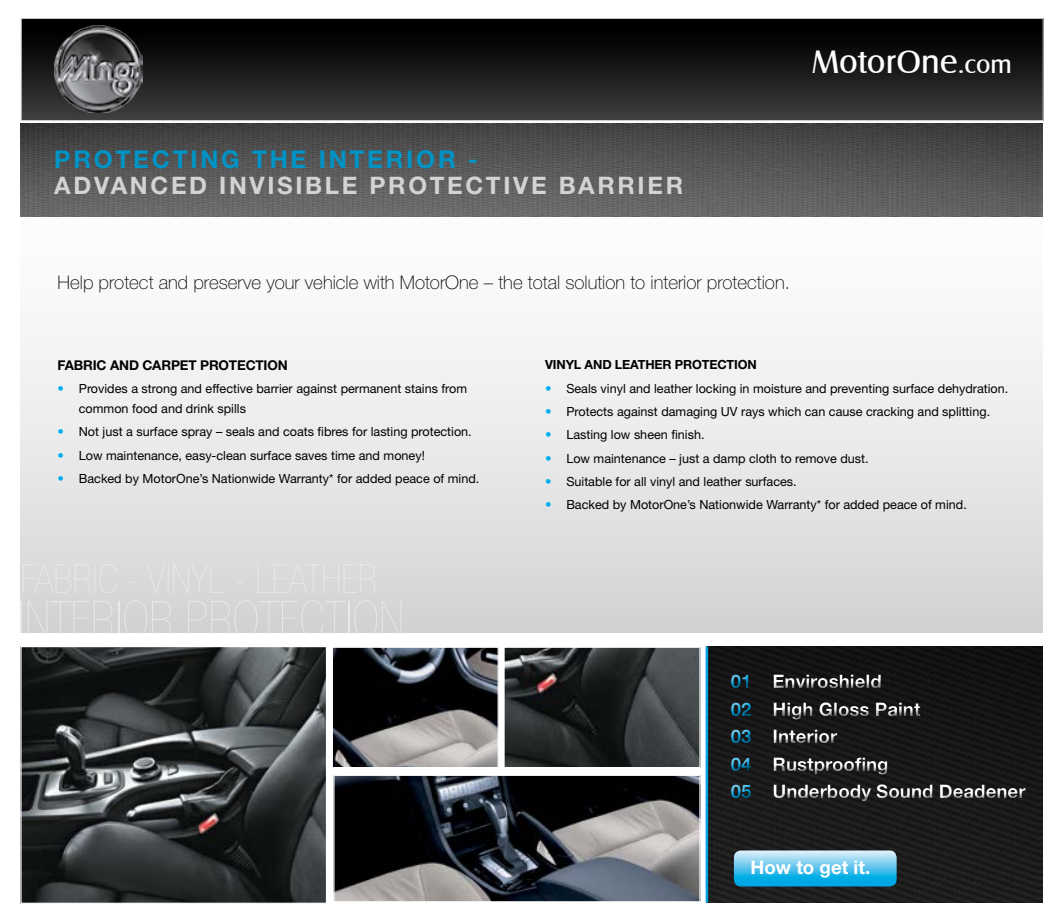
<style>
.page{position:relative;width:1063px;height:922px;background:#fff}
.page>*{position:absolute;margin:0;border:0;box-sizing:border-box;transform-origin:0 0}
.t1{font:33.5px "Castle T";color:#fff}
.t2{font:700 24.5px "Helvetica Neue";letter-spacing:.11em;color:#0094c6}
.t3{font:700 24.12px "Helvetica Neue";letter-spacing:.11em;color:#d1d3d4}
.t4{font:700 18.75px/27.5px "Helvetica Neue";color:#fff}
.t5{font:100 18.75px "Helvetica Neue";color:#000}
.t6{font:700 13.5px "Helvetica Neue";letter-spacing:-.01em;color:#000}
.t7{font:12.62px/19.8px "Helvetica Neue";color:#000}
.t8{font:700 12.62px "Helvetica Neue";letter-spacing:-.01em;color:#000}
.s1{font-size:25.75px}
.s2{font-size:13px;color:#00aeef}
.s3{color:#00a4e3}
</style>
<div class="page">
<img style="left:335px;top:776px;width:364px;height:124px">
<div style="left:333px;top:774px;width:368px;height:128px;border:1px solid #fff"></div>
<svg style="left:21px;top:216px;width:1022px;height:416px"></svg>
<img style="left:21px;top:123px;width:1022px;height:93px">
<div style="left:708px;top:646px;width:335px;height:256px;background:#1a1a1a"></div>
<div style="left:21px;top:18px;width:1022px;height:102px;background:linear-gradient(to bottom,#000,#3c3c3e)"></div>
<div style="left:21px;top:18px;width:1022px;height:103px;border:1px solid #d1d3d4"></div>
<hr style="left:706px;top:646px;width:2px;height:256px;background:#00a4e3">
<img style="left:22px;top:647px;width:303px;height:254px">
<div style="left:20px;top:645px;width:307px;height:258px;border:1px solid #fff"></div>
<img style="left:505px;top:648px;width:194px;height:118px">
<div style="left:503px;top:646px;width:198px;height:122px;border:1px solid #fff"></div>
<img style="left:334px;top:648px;width:163px;height:118px">
<div style="left:332px;top:646px;width:167px;height:122px;border:1px solid #fff"></div>
<svg style="left:734px;top:850px;width:163px;height:36px"></svg>
<div style="left:722px;top:665px;width:311px;height:142px;background:#141414"></div>
<div style="left:725px;top:668px;width:310px;height:142px;background:#000;opacity:.75"></div>
<img style="left:54px;top:25px;width:88px;height:88px">
<h2 class="t2" style="left:54px;top:144px;width:234px">PROTECTING THE</h2>
<h2 class="t2" style="left:319px;top:144px;width:161px">INTERIOR -</h2>
<h3 class="t3" style="left:54px;top:171px;width:630px">ADVANCED INVISIBLE PROTECTIVE BARRIER</h3>
<h1 class="t1" style="left:812px;top:43px;width:202px">MotorOne<span class="s1">.com</span></h1>
<h3 class="t5" style="left:58px;top:271px;width:734px">Help protect and preserve your vehicle with MotorOne – the total solution to interior protection.</h3>
<p class="t6" style="left:58px;top:356px;width:10px">FAB</p>
<p class="t6" style="left:83px;top:356px;width:206px">RIC AND CARPET PROTECTION</p>
<p class="t7" style="left:79px;top:378px;width:390px;text-indent:-21px"><span class="s2">•</span> Provides a strong and effective barrier against permanent stains from common food and drink spills</p>
<p class="t7" style="left:58px;top:422px;width:416px"><span class="s2">•</span> Not just a surface spray – seals and coats fibres for lasting protection.</p>
<p class="t7" style="left:58px;top:445px;width:369px"><span class="s2">•</span> Low maintenance, easy-clean surface saves time and money!</p>
<p class="t7" style="left:58px;top:468px;width:423px"><span class="s2">•</span> Backed by MotorOne’s Nationwide Warranty* for added peace of mind.</p>
<p class="t8" style="left:545px;top:357px;width:213px">VINYL AND LEATHER PROTECTION</p>
<p class="t7" style="left:545px;top:378px;width:465px"><span class="s2">•</span> Seals vinyl and leather locking in moisture and preventing surface dehydration.</p>
<p class="t7" style="left:545px;top:401px;width:447px"><span class="s2">•</span> Protects against damaging UV rays which can cause cracking and splitting.</p>
<p class="t7" style="left:545px;top:424px;width:161px"><span class="s2">•</span> Lasting low sheen finish.</p>
<p class="t7" style="left:545px;top:448px;width:325px"><span class="s2">•</span> Low maintenance – just a damp cloth to remove dust.</p>
<p class="t7" style="left:545px;top:471px;width:253px"><span class="s2">•</span> Suitable for all vinyl and leather surfaces.</p>
<p class="t7" style="left:545px;top:494px;width:423px"><span class="s2">•</span> Backed by MotorOne’s Nationwide Warranty* for added peace of mind.</p>
<h3 class="t4" style="left:731px;top:667px;width:296px"><span class="s3">01</span> ENVIROSHIELD<br><span class="s3">02</span> HIGH GLOSS PAINT<br><span class="s3">03</span> INTERIOR<br><span class="s3">04</span> RUSTPROOFING<br><span class="s3">05</span> UNDERBODY SOUND DEADENER</h3>
<h3 class="t4" style="left:751px;top:853px;width:121px">HOW TO GET IT.</h3>
</div>
